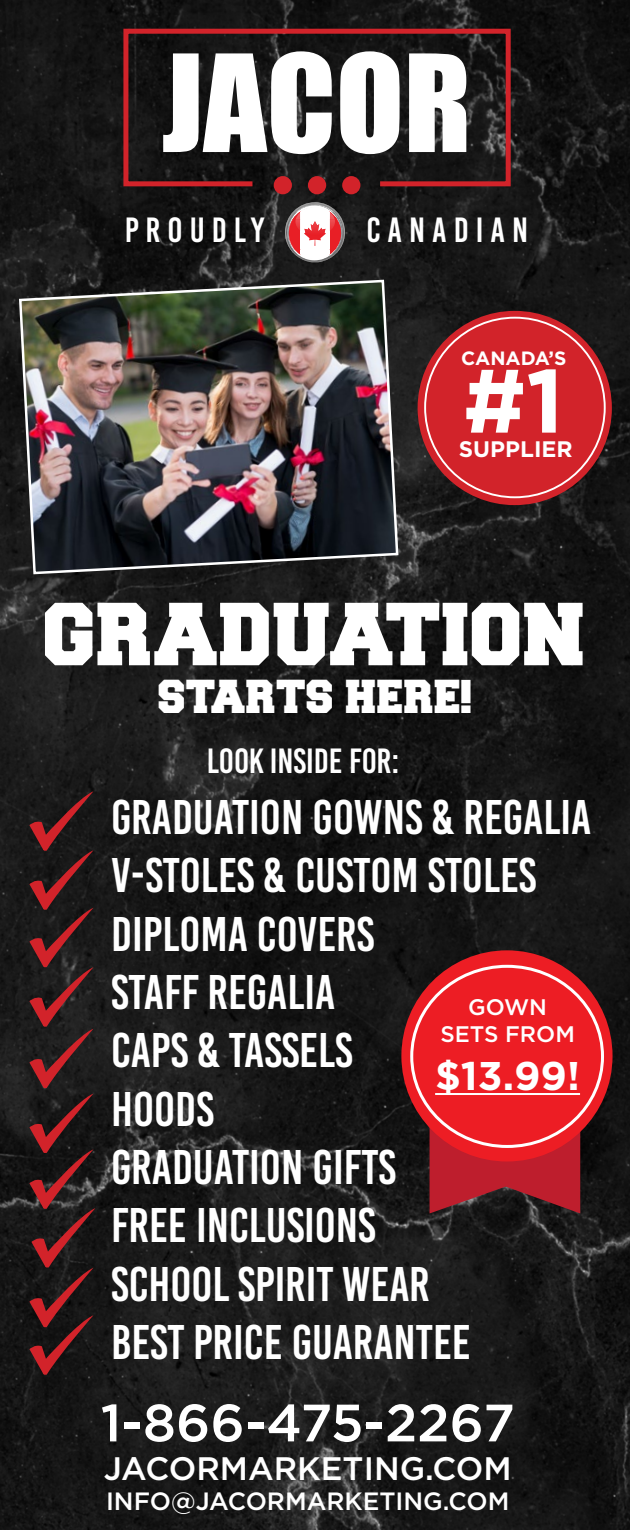
<style>
.page{position:relative;width:630px;height:1530px;background:#fff}
.page>*{position:absolute;margin:0;border:0;box-sizing:border-box;transform-origin:0 0}
.t1{font:124.75px "Impact";color:#fff}
.t2{font:700 89.75px "Gotham";color:#fff}
.t3{font:75px "Collegiate Black FLF";color:#fff}
.t4{font:500 52.5px "Gotham";color:#fff}
.t5{font:48.5px/58.2px "Bebas Kai";color:#fff}
.t6{font:40px "Collegiate Black FLF";color:#fff}
.t7{font:700 40px "Gotham";color:#fff}
.t8{font:35px "Bebas Kai";letter-spacing:.2em;color:#fff}
.t9{font:35px "Bebas Kai";color:#fff}
.t10{font:500 32.5px "Gotham";color:#fff}
.t11{font:500 25px "Gotham";color:#fff}
.t12{font:500 22.5px/27px "Gotham";color:#fff;text-align:center}
.t13{font:700 22.5px "Gotham";color:#fff}
.t14{font:700 19.25px "Gotham";color:#fff}
</style>
<div class="page">
<img style="left:0;top:0;width:630px;height:1530px">
<img style="left:18px;top:278px;width:382px;height:298px">
<div style="left:418px;top:311px;width:194px;height:194px;background:#d2232a;border-radius:50%"></div>
<svg style="left:29px;top:791px;width:67px;height:585px;background:#3b1b1d"></svg>
<svg style="left:121px;top:26px;width:392px;height:163px;background:#251919"></svg>
<div style="left:274px;top:176px;width:18px;height:18px;background:#d2232a;border-radius:50%"></div>
<div style="left:308px;top:176px;width:18px;height:18px;background:#d2232a;border-radius:50%"></div>
<div style="left:342px;top:176px;width:18px;height:18px;background:#d2232a;border-radius:50%"></div>
<svg style="left:285px;top:202px;width:60px;height:60px"></svg>
<svg style="left:430px;top:1129px;width:150px;height:84px;background:#9c1e2a"></svg>
<div style="left:401px;top:950px;width:212px;height:212px;background:#ed1d24;border-radius:50%"></div>
<hr style="left:435px;top:1093px;width:145px;height:2px;background:#fff">
<h1 class="t1" style="left:162px;top:6px;width:311px">JACOR</h1>
<p class="t8" style="left:125px;top:211px;width:141px">PROUDLY</p>
<p class="t8" style="left:366px;top:211px;width:163px">CANADIAN</p>
<p class="t14" style="left:461px;top:345px;width:107px">CANADA’S</p>
<h2 class="t2" style="left:463px;top:341px;width:102px">#1</h2>
<p class="t13" style="left:459px;top:435px;width:115px">SUPPLIER</p>
<h3 class="t3" style="left:45px;top:603px;width:544px">GRADUATION</h3>
<p class="t6" style="left:159px;top:680px;width:316px">STARTS HERE!</p>
<p class="t9" style="left:207px;top:742px;width:194px">LOOK INSIDE FOR:</p>
<p class="t5" style="left:111px;top:788px;width:482px">GRADUATION GOWNS &amp; REGALIA<br>V-STOLES &amp; CUSTOM STOLES<br>DIPLOMA COVERS<br>STAFF REGALIA<br>CAPS &amp; TASSELS<br>HOODS<br>GRADUATION GIFTS<br>FREE INCLUSIONS<br>SCHOOL SPIRIT WEAR<br>BEST PRICE GUARANTEE</p>
<p class="t12" style="left:440px;top:993px;width:136px">GOWN<br>SETS FROM</p>
<p class="t7" style="left:435px;top:1049px;width:146px">$13.99!</p>
<p class="t4" style="left:101px;top:1388px;width:416px">1-866-475-2267</p>
<p class="t10" style="left:104px;top:1448px;width:409px">JACORMARKETING.COM</p>
<p class="t11" style="left:106px;top:1485px;width:405px">INFO@JACORMARKETING.COM</p>
</div>
